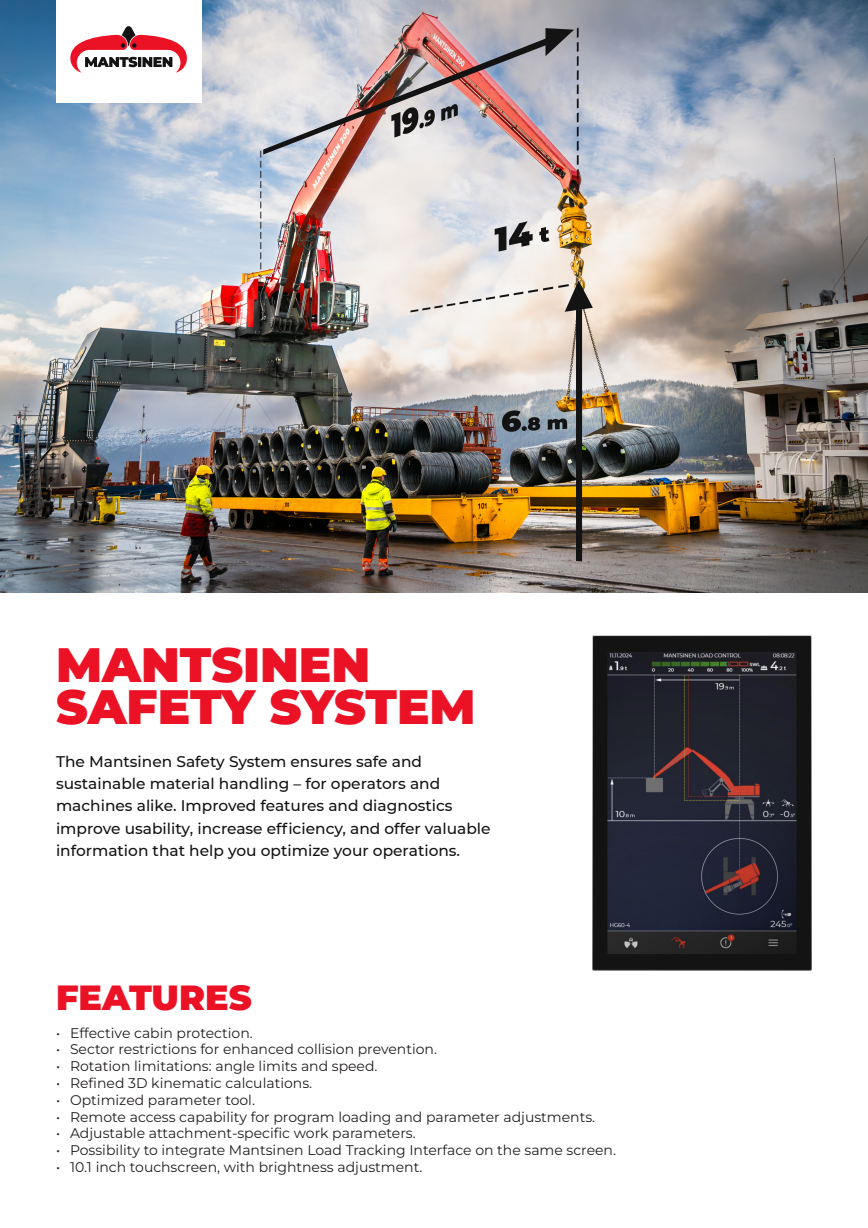
<style>
.page{position:relative;width:868px;height:1228px;background:#fff}
.page>*{position:absolute;margin:0;border:0;box-sizing:border-box;transform-origin:0 0}
.t1{font:900 48.3px/42px "Montserrat";color:#ec1226}
.t2{font:900 35px "Montserrat";color:#ec1226}
.t3{font:500 15.4px/22.4px "Montserrat";color:#131313}
.t4{font:14px "Montserrat";color:#231f20}
</style>
<div class="page">
<img style="left:0;top:0;width:868px;height:593px">
<img style="left:410px;top:280px;width:183px;height:281px">
<img style="left:260px;top:28px;width:319px;height:241px">
<img style="left:593px;top:635px;width:219px;height:336px">
<div style="left:56px;top:0;width:146px;height:103px;background:#fff"></div>
<svg style="left:70px;top:26px;width:117px;height:47px"></svg>
<p class="t1" style="left:56px;top:640px;width:421px">MANTSINEN<br>SAFETY SYSTEM</p>
<p class="t3" style="left:56px;top:749px;width:436px">The Mantsinen Safety System ensures safe and sustainable material handling – for operators and machines alike. Improved features and diagnostics improve usability, increase efficiency, and offer valuable information that help you optimize your operations.</p>
<p class="t2" style="left:56px;top:971px;width:197px">FEATURES</p>
<p class="t4" style="left:56px;top:1023px;width:198px">• Effective cabin protection.</p>
<p class="t4" style="left:56px;top:1040px;width:383px">• Sector restrictions for enhanced collision prevention.</p>
<p class="t4" style="left:56px;top:1056px;width:323px">• Rotation limitations: angle limits and speed.</p>
<p class="t4" style="left:56px;top:1073px;width:258px">• Refined 3D kinematic calculations.</p>
<p class="t4" style="left:56px;top:1090px;width:201px">• Optimized parameter tool.</p>
<p class="t4" style="left:56px;top:1107px;width:541px">• Remote access capability for program loading and parameter adjustments.</p>
<p class="t4" style="left:56px;top:1124px;width:361px">• Adjustable attachment-specific work parameters.</p>
<p class="t4" style="left:56px;top:1140px;width:562px">• Possibility to integrate Mantsinen Load Tracking Interface on the same screen.</p>
<p class="t4" style="left:56px;top:1157px;width:368px">• 10.1 inch touchscreen, with brightness adjustment.</p>
</div>
